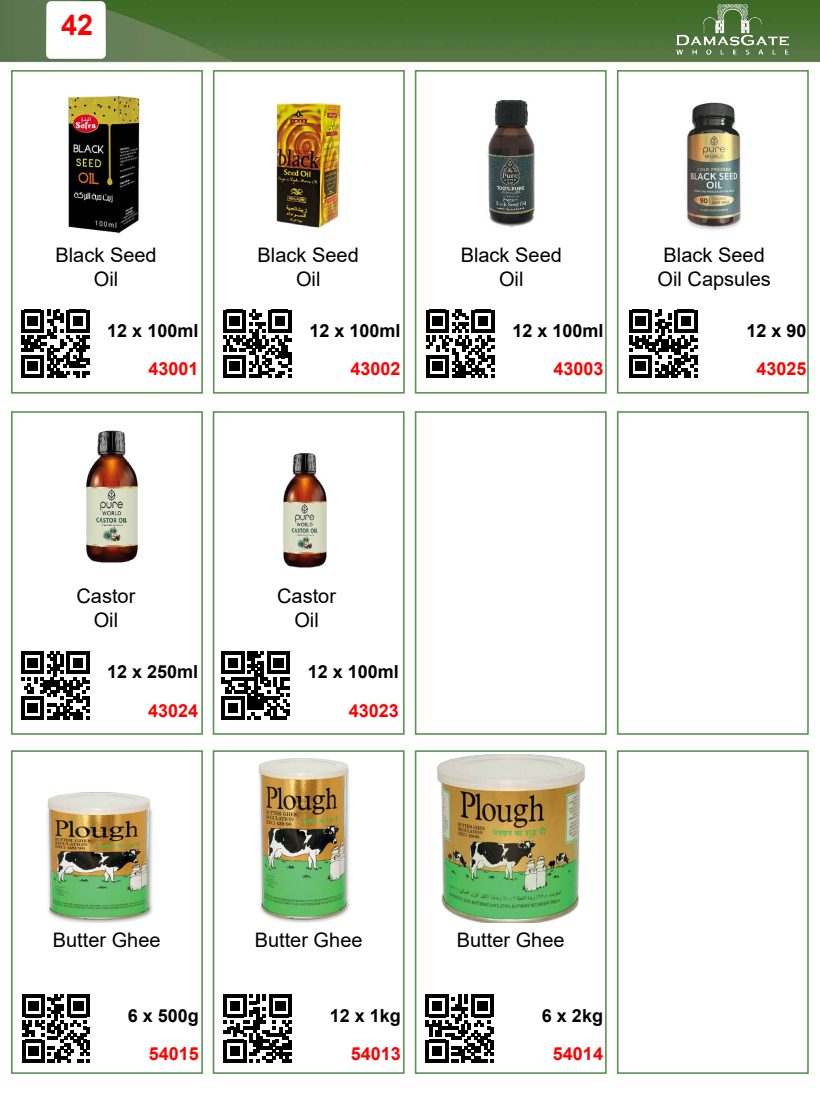
<style>
.page{position:relative;width:820px;height:1093px;background:#fff}
.page>*{position:absolute;margin:0;border:0;box-sizing:border-box;transform-origin:0 0}
.t1{font:700 28.8px "Arial";color:#f00}
.t2{font:20px/24px "Arial";color:#000;text-align:center}
.t3{font:700 18px "Arial";color:#000}
.t4{font:700 18px "Arial";color:#f00}
</style>
<div class="page">
<img style="left:0;top:0;width:819px;height:62px">
<div style="left:11px;top:70px;width:192px;height:324px;border:2px solid #599451"></div>
<div style="left:213px;top:70px;width:191px;height:324px;border:2px solid #599451"></div>
<div style="left:414px;top:70px;width:192px;height:324px;border:2px solid #599451"></div>
<div style="left:616px;top:70px;width:192px;height:324px;border:2px solid #599451"></div>
<div style="left:616px;top:411px;width:192px;height:324px;border:2px solid #599451"></div>
<div style="left:414px;top:411px;width:192px;height:324px;border:2px solid #599451"></div>
<div style="left:212px;top:411px;width:192px;height:324px;border:2px solid #599451"></div>
<div style="left:11px;top:411px;width:192px;height:324px;border:2px solid #599451"></div>
<div style="left:11px;top:750px;width:192px;height:324px;border:2px solid #599451"></div>
<div style="left:212px;top:750px;width:192px;height:324px;border:2px solid #599451"></div>
<div style="left:414px;top:750px;width:192px;height:324px;border:2px solid #599451"></div>
<div style="left:616px;top:750px;width:192px;height:324px;border:2px solid #599451"></div>
<img style="left:656px;top:0;width:152px;height:58px">
<svg style="left:46px;top:1px;width:60px;height:58px"></svg>
<svg style="left:425px;top:994px;width:68px;height:68px"></svg>
<svg style="left:224px;top:994px;width:68px;height:68px"></svg>
<svg style="left:22px;top:994px;width:68px;height:68px"></svg>
<img style="left:437px;top:754px;width:148px;height:168px">
<img style="left:258px;top:758px;width:92px;height:164px">
<img style="left:47px;top:792px;width:106px;height:130px">
<img style="left:283px;top:453px;width:44px;height:115px">
<img style="left:33px;top:412px;width:158px;height:151px">
<svg style="left:222px;top:651px;width:68px;height:68px"></svg>
<svg style="left:21px;top:651px;width:68px;height:68px"></svg>
<img style="left:216px;top:70px;width:184px;height:158px">
<svg style="left:223px;top:310px;width:68px;height:68px"></svg>
<svg style="left:21px;top:310px;width:68px;height:68px"></svg>
<img style="left:14px;top:70px;width:184px;height:164px">
<img style="left:419px;top:70px;width:184px;height:157px">
<img style="left:621px;top:70px;width:185px;height:168px">
<svg style="left:426px;top:310px;width:68px;height:68px"></svg>
<svg style="left:629px;top:310px;width:68px;height:68px"></svg>
<h1 class="t1" style="left:61px;top:5px;width:34px">42</h1>
<p class="t2" style="left:55px;top:243px;width:103px">Black Seed<br>Oil</p>
<p class="t2" style="left:257px;top:243px;width:103px">Black Seed<br>Oil</p>
<p class="t2" style="left:460px;top:243px;width:103px">Black Seed<br>Oil</p>
<p class="t2" style="left:657px;top:243px;width:115px">Black Seed<br>Oil Capsules</p>
<p class="t3" style="left:107px;top:318px;width:93px">12 x 100ml</p>
<p class="t3" style="left:309px;top:318px;width:93px">12 x 100ml</p>
<p class="t3" style="left:512px;top:318px;width:93px">12 x 100ml</p>
<p class="t3" style="left:746px;top:318px;width:62px">12 x 90</p>
<p class="t4" style="left:148px;top:356px;width:52px">43001</p>
<p class="t4" style="left:350px;top:356px;width:52px">43002</p>
<p class="t4" style="left:553px;top:356px;width:52px">43003</p>
<p class="t4" style="left:756px;top:356px;width:52px">43025</p>
<p class="t2" style="left:76px;top:584px;width:60px">Castor<br>Oil</p>
<p class="t2" style="left:277px;top:584px;width:60px">Castor<br>Oil</p>
<p class="t3" style="left:107px;top:659px;width:93px">12 x 250ml</p>
<p class="t3" style="left:307px;top:659px;width:93px">12 x 100ml</p>
<p class="t4" style="left:148px;top:698px;width:52px">43024</p>
<p class="t4" style="left:348px;top:698px;width:52px">43023</p>
<p class="t2" style="left:53px;top:927px;width:109px">Butter Ghee</p>
<p class="t2" style="left:254px;top:927px;width:109px">Butter Ghee</p>
<p class="t2" style="left:456px;top:927px;width:109px">Butter Ghee</p>
<p class="t3" style="left:128px;top:1002px;width:73px">6 x 500g</p>
<p class="t3" style="left:329px;top:1002px;width:73px">12 x 1kg</p>
<p class="t3" style="left:541px;top:1002px;width:63px">6 x 2kg</p>
<p class="t4" style="left:149px;top:1041px;width:52px">54015</p>
<p class="t4" style="left:350px;top:1041px;width:52px">54013</p>
<p class="t4" style="left:552px;top:1041px;width:52px">54014</p>
</div>
